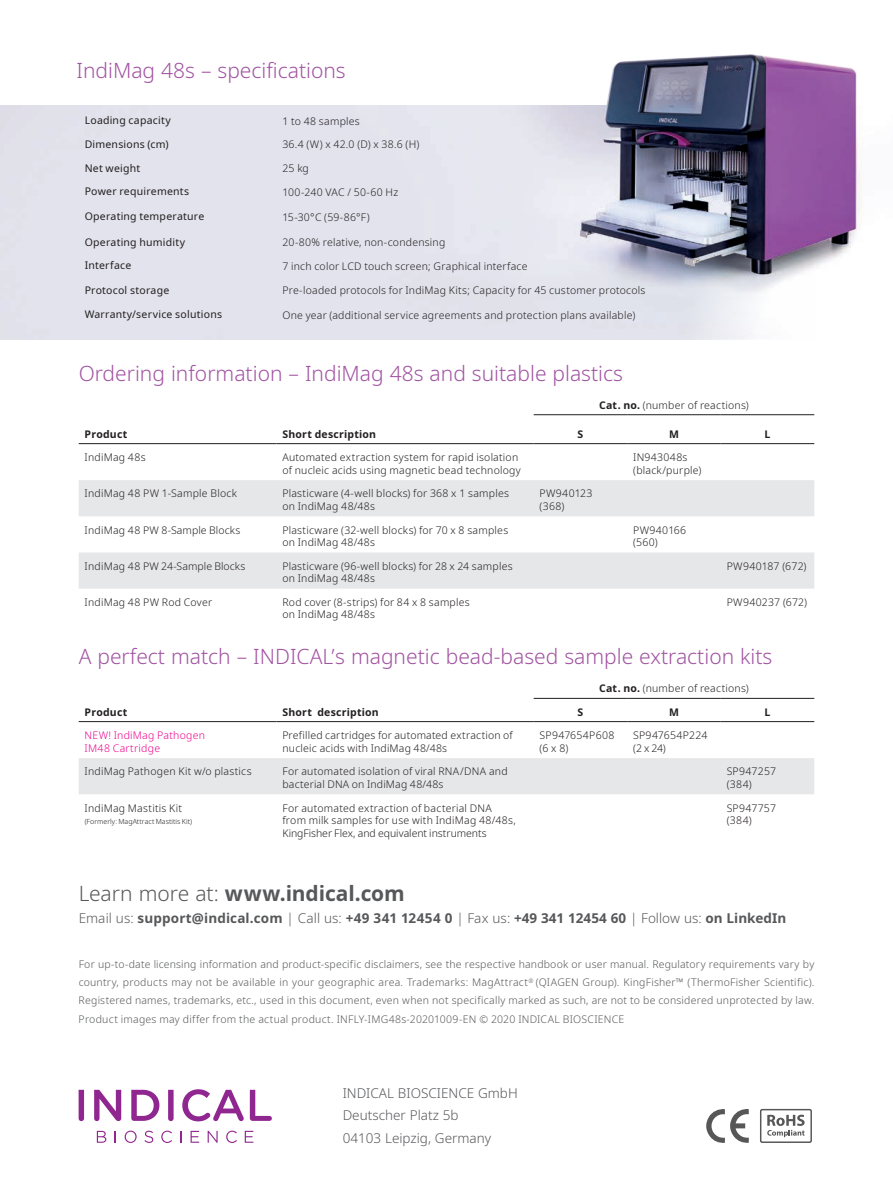
<style>
.page{position:relative;width:893px;height:1191px;background:#fff}
.page>*{position:absolute;margin:0;border:0;box-sizing:border-box;transform-origin:0 0}
.Heading_1{font:300 21px "Noto Sans";color:#a153a1}
.Addresses_A5{font:700 21px "Noto Sans";letter-spacing:-.005em;color:#57585a}
.Addresses_A5-2{font:700 13.5px "Noto Sans";letter-spacing:.005em;color:#57585a}
.Copy{font:300 13.5px/22.5px "Noto Sans";color:#57585a}
.Table_Body{font:300 10.5px/12.6px "Noto Sans";letter-spacing:.02em;color:#231f20}
.Copy-2{font:300 10.5px/18px "Noto Sans";letter-spacing:.02em;color:#57585a;text-align:justify}
.t1{font:10.5px "Noto Sans";letter-spacing:.02em;color:#231f20}
.Table_Subheadline{font:300 10.5px "Noto Sans";letter-spacing:.02em;color:#231f20}
.Table_Subheadline-2{font:700 10.5px "Noto Sans";letter-spacing:.02em;color:#231f20}
.Table_Body-2{font:300 10.5px/12.6px "Noto Sans";letter-spacing:.025em;color:#ed028c}
.Table_Body-3{font:300 7.05px "Noto Sans";color:#231f20}
.s1{font-weight:700}
.s2{font-weight:300}
</style>
<div class="page">
<svg style="left:97px;top:1130px;width:9px;height:12px"></svg>
<svg style="left:125px;top:1130px;width:12px;height:13px"></svg>
<svg style="left:144px;top:1130px;width:9px;height:13px"></svg>
<svg style="left:161px;top:1130px;width:11px;height:13px"></svg>
<svg style="left:191px;top:1130px;width:8px;height:12px"></svg>
<svg style="left:208px;top:1130px;width:10px;height:12px"></svg>
<svg style="left:226px;top:1130px;width:11px;height:13px"></svg>
<svg style="left:245px;top:1130px;width:8px;height:12px"></svg>
<svg style="left:79px;top:1089px;width:5px;height:32px"></svg>
<svg style="left:94px;top:1089px;width:27px;height:32px"></svg>
<svg style="left:131px;top:1089px;width:28px;height:31px"></svg>
<svg style="left:168px;top:1089px;width:6px;height:32px"></svg>
<svg style="left:182px;top:1089px;width:62px;height:32px"></svg>
<svg style="left:250px;top:1089px;width:22px;height:31px"></svg>
<div style="left:79px;top:758px;width:735px;height:36px;background:#e6e7e9"></div>
<hr style="left:79px;top:721px;width:197px;height:1px;background:#231f20">
<hr style="left:276px;top:721px;width:258px;height:1px;background:#231f20">
<hr style="left:534px;top:698px;width:93px;height:1px;background:#231f20">
<hr style="left:534px;top:721px;width:93px;height:1px;background:#231f20">
<hr style="left:627px;top:698px;width:94px;height:1px;background:#231f20">
<hr style="left:627px;top:721px;width:94px;height:1px;background:#231f20">
<hr style="left:721px;top:698px;width:93px;height:1px;background:#231f20">
<hr style="left:721px;top:721px;width:93px;height:1px;background:#231f20">
<svg style="left:79px;top:480px;width:735px;height:108px;fill:#e6e7e9"></svg>
<hr style="left:79px;top:443px;width:197px;height:1px;background:#231f20">
<hr style="left:276px;top:443px;width:258px;height:1px;background:#231f20">
<hr style="left:534px;top:414px;width:93px;height:1px;background:#231f20">
<hr style="left:534px;top:443px;width:93px;height:1px;background:#231f20">
<hr style="left:627px;top:414px;width:94px;height:1px;background:#231f20">
<hr style="left:627px;top:443px;width:94px;height:1px;background:#231f20">
<hr style="left:721px;top:414px;width:93px;height:1px;background:#231f20">
<hr style="left:721px;top:443px;width:93px;height:1px;background:#231f20">
<svg style="left:706px;top:1109px;width:43px;height:34px"></svg>
<div style="left:760px;top:1108px;width:52px;height:35px;border:1px solid #575757;border-radius:2px"></div>
<svg style="left:767px;top:1114px;width:38px;height:23px"></svg>
<img style="left:0;top:54px;width:861px;height:285px">
<p class="Heading_1" style="left:77px;top:56px;width:271px">IndiMag 48s – specifications</p>
<p class="t1" style="left:85px;top:113px;width:88px">Loading capacity</p>
<p class="Table_Body" style="left:282px;top:115px;width:79px">1 to 48 samples</p>
<p class="t1" style="left:85px;top:137px;width:85px">Dimensions (cm)</p>
<p class="Table_Body" style="left:282px;top:138px;width:139px">36.4 (W) x 42.0 (D) x 38.6 (H)</p>
<p class="t1" style="left:85px;top:160px;width:57px">Net weight</p>
<p class="Table_Body" style="left:282px;top:162px;width:28px">25 kg</p>
<p class="t1" style="left:85px;top:184px;width:106px">Power requirements</p>
<p class="Table_Body" style="left:282px;top:186px;width:117px">100-240 VAC / 50-60 Hz</p>
<p class="t1" style="left:85px;top:209px;width:121px">Operating temperature</p>
<p class="Table_Body" style="left:282px;top:211px;width:89px">15-30°C (59-86°F)</p>
<p class="t1" style="left:85px;top:234px;width:102px">Operating humidity</p>
<p class="Table_Body" style="left:282px;top:236px;width:164px">20-80% relative, non-condensing</p>
<p class="t1" style="left:85px;top:258px;width:48px">Interface</p>
<p class="Table_Body" style="left:282px;top:260px;width:247px">7 inch color LCD touch screen; Graphical interface</p>
<p class="t1" style="left:85px;top:283px;width:86px">Protocol storage</p>
<p class="Table_Body" style="left:282px;top:284px;width:364px">Pre-loaded protocols for IndiMag Kits; Capacity for 45 customer protocols</p>
<p class="t1" style="left:85px;top:307px;width:139px">Warranty/service solutions</p>
<p class="Table_Body" style="left:282px;top:309px;width:354px">One year (additional service agreements and protection plans available)</p>
<p class="Heading_1" style="left:79px;top:359px;width:546px">Ordering information – IndiMag 48s and suitable plastics</p>
<p class="Table_Subheadline" style="left:599px;top:397px;width:151px"><span class="s1">Cat. no.</span> (number of reactions)</p>
<p class="Table_Subheadline-2" style="left:85px;top:426px;width:44px">Product</p>
<p class="Table_Subheadline-2" style="left:282px;top:426px;width:95px">Short description</p>
<p class="Table_Subheadline-2" style="left:577px;top:426px;width:7px">S</p>
<p class="Table_Subheadline-2" style="left:669px;top:426px;width:11px">M</p>
<p class="Table_Subheadline-2" style="left:765px;top:426px;width:7px">L</p>
<p class="Table_Body" style="left:85px;top:451px;width:62px">IndiMag 48s</p>
<p class="Table_Body" style="left:282px;top:451px;width:240px">Automated extraction system for rapid isolation of nucleic acids using magnetic bead technology</p>
<p class="Table_Body" style="left:633px;top:451px;width:70px">IN943048s (black/purple)</p>
<p class="Table_Body" style="left:85px;top:487px;width:154px">IndiMag 48 PW 1-Sample Block</p>
<p class="Table_Body" style="left:282px;top:487px;width:228px">Plasticware (4-well blocks) for 368 x 1 samples on IndiMag 48/48s</p>
<p class="Table_Body" style="left:540px;top:487px;width:54px">PW940123 (368)</p>
<p class="Table_Body" style="left:85px;top:524px;width:157px">IndiMag 48 PW 8-Sample Blocks</p>
<p class="Table_Body" style="left:282px;top:524px;width:227px">Plasticware (32-well blocks) for 70 x 8 samples on IndiMag 48/48s</p>
<p class="Table_Body" style="left:633px;top:524px;width:55px">PW940166 (560)</p>
<p class="Table_Body" style="left:85px;top:560px;width:162px">IndiMag 48 PW 24-Sample Blocks</p>
<p class="Table_Body" style="left:282px;top:560px;width:232px">Plasticware (96-well blocks) for 28 x 24 samples on IndiMag 48/48s</p>
<p class="Table_Body" style="left:727px;top:560px;width:81px">PW940187 (672)</p>
<p class="Table_Body" style="left:85px;top:596px;width:129px">IndiMag 48 PW Rod Cover</p>
<p class="Table_Body" style="left:282px;top:596px;width:189px">Rod cover (8-strips) for 84 x 8 samples on IndiMag 48/48s</p>
<p class="Table_Body" style="left:727px;top:596px;width:82px">PW940237 (672)</p>
<p class="Heading_1" style="left:79px;top:642px;width:695px">A perfect match – INDICAL’s magnetic bead-based sample extraction kits</p>
<p class="Table_Subheadline" style="left:599px;top:681px;width:151px"><span class="s1">Cat. no.</span> (number of reactions)</p>
<p class="Table_Subheadline-2" style="left:85px;top:704px;width:44px">Product</p>
<p class="Table_Subheadline-2" style="left:282px;top:704px;width:98px">Short description</p>
<p class="Table_Subheadline-2" style="left:577px;top:704px;width:7px">S</p>
<p class="Table_Subheadline-2" style="left:669px;top:704px;width:11px">M</p>
<p class="Table_Subheadline-2" style="left:765px;top:704px;width:7px">L</p>
<p class="Table_Body-2" style="left:85px;top:729px;width:122px">NEW! IndiMag Pathogen<br>IM48 Cartridge</p>
<p class="Table_Body" style="left:282px;top:729px;width:232px">Prefilled cartridges for automated extraction of nucleic acids with IndiMag 48/48s</p>
<p class="Table_Body" style="left:540px;top:729px;width:76px">SP947654P608 (6 x 8)</p>
<p class="Table_Body" style="left:633px;top:729px;width:76px">SP947654P224 (2 x 24)</p>
<p class="Table_Body" style="left:85px;top:765px;width:168px">IndiMag Pathogen Kit w/o plastics</p>
<p class="Table_Body" style="left:282px;top:765px;width:227px">For automated isolation of viral RNA/DNA and bacterial DNA on IndiMag 48/48s</p>
<p class="Table_Body" style="left:727px;top:765px;width:51px">SP947257 (384)</p>
<p class="Table_Body" style="left:85px;top:801px;width:99px">IndiMag Mastitis Kit</p>
<p class="Table_Body-3" style="left:85px;top:816px;width:109px">(Formerly: MagAttract Mastitis Kit)</p>
<p class="Table_Body" style="left:282px;top:801px;width:235px">For automated extraction of bacterial DNA from milk samples for use with IndiMag 48/48s,<br>KingFisher Flex, and equivalent instruments</p>
<p class="Table_Body" style="left:727px;top:801px;width:51px">SP947757 (384)</p>
<p class="Addresses_A5" style="left:79px;top:878px;width:328px"><span class="s2">Learn more at:</span> www.indical.com</p>
<p class="Addresses_A5-2" style="left:79px;top:909px;width:709px"><span class="s2">Email us:</span> support@indical.com <span class="s2">| Call us:</span> +49 341 12454 0 <span class="s2">| Fax us:</span> +49 341 12454 60 <span class="s2">| Follow us:</span> on LinkedIn</p>
<p class="Copy-2" style="left:79px;top:956px;width:737px">For up-to-date licensing information and product-specific disclaimers, see the respective handbook or user manual. Regulatory requirements vary by country, products may not be available in your geographic area. Trademarks: MagAttract<sup>®</sup> (QIAGEN Group). KingFisher™ (ThermoFisher Scientific).<br>Registered names, trademarks, etc., used in this document, even when not specifically marked as such, are not to be considered unprotected by law.<br>Product images may differ from the actual product. INFLY-IMG48s-20201009-EN © 2020 INDICAL BIOSCIENCE</p>
<p class="Copy" style="left:343px;top:1082px;width:177px">INDICAL BIOSCIENCE GmbH<br>Deutscher Platz 5b<br>04103 Leipzig, Germany</p>
</div>
